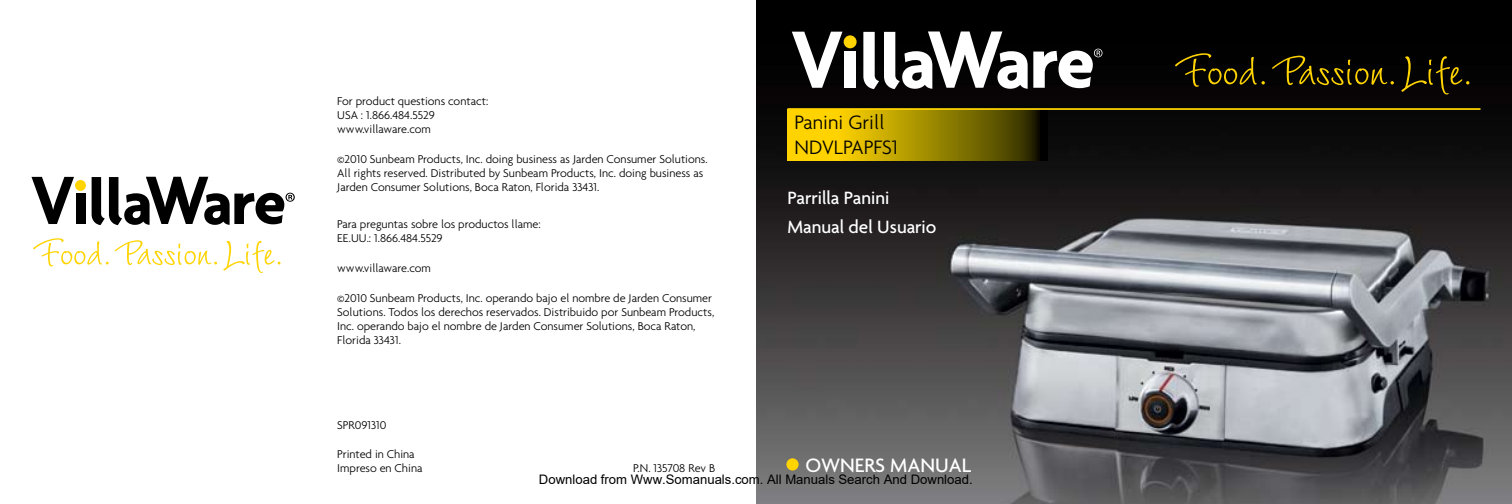
<style>
.page{position:relative;width:1512px;height:504px;background:#fff}
.page>*{position:absolute;margin:0;border:0;box-sizing:border-box;transform-origin:0 0}
.t1{font:300 21px/25.2px "Agenda";color:#000}
.t2{font:500 21px "Agenda";color:#fff}
.t3{font:500 19.25px/28.9px "Agenda";color:#fff}
.t4{font:13.12px "Arial";color:#000}
.t5{font:300 12.25px/14px "Agenda";color:#000}
</style>
<div class="page">
<img style="left:756px;top:0;width:756px;height:504px">
<svg style="left:788px;top:110px;width:259px;height:51px;background:#a48c00"></svg>
<hr style="left:788px;top:108px;width:692px;height:2px;background:#ffd400">
<svg style="left:786px;top:458px;width:13px;height:13px"></svg>
<svg style="left:33px;top:238px;width:76px;height:28px"></svg>
<svg style="left:115px;top:240px;width:102px;height:25px"></svg>
<svg style="left:223px;top:241px;width:58px;height:32px"></svg>
<svg style="left:32px;top:177px;width:42px;height:47px"></svg>
<div style="left:76px;top:194px;width:9px;height:30px;background:#000"></div>
<svg style="left:92px;top:177px;width:203px;height:48px"></svg>
<div style="left:75px;top:180px;width:11px;height:11px;background:#ffd400;border-radius:50%"></div>
<svg style="left:1175px;top:53px;width:90px;height:34px;background:#251f01"></svg>
<svg style="left:1272px;top:56px;width:122px;height:29px;background:#2b2401"></svg>
<svg style="left:1401px;top:56px;width:68px;height:38px;background:#241e02"></svg>
<svg style="left:792px;top:32px;width:50px;height:56px"></svg>
<div style="left:845px;top:51px;width:11px;height:36px;background:#fff"></div>
<div style="left:844px;top:35px;width:13px;height:13px;background:#ffd400;border-radius:50%"></div>
<svg style="left:863px;top:31px;width:239px;height:58px"></svg>
<p class="t5" style="left:337px;top:94px;width:153px">For product questions contact:<br>USA : 1.866.484.5529 www.villaware.com</p>
<p class="t5" style="left:337px;top:151px;width:372px">©2010 Sunbeam Products, Inc. doing business as Jarden Consumer Solutions.<br>All rights reserved. Distributed by Sunbeam Products, Inc. doing business as<br>Jarden Consumer Solutions, Boca Raton, Florida 33431.</p>
<p class="t5" style="left:337px;top:217px;width:205px">Para preguntas sobre los productos llame:<br>EE.UU.: 1.866.484.5529</p>
<p class="t5" style="left:337px;top:261px;width:95px">www.villaware.com</p>
<p class="t5" style="left:337px;top:291px;width:379px">©2010 Sunbeam Products, Inc. operando bajo el nombre de Jarden Consumer Solutions. Todos los derechos reservados. Distribuido por Sunbeam Products, Inc. operando bajo el nombre de Jarden Consumer Solutions, Boca Raton, Florida 33431.</p>
<h1 class="t1" style="left:794px;top:110px;width:105px">Panini Grill<br>NDVLPAPFS1</h1>
<h2 class="t3" style="left:788px;top:183px;width:150px">Parrilla Panini<br>Manual del Usuario</h2>
<p class="t5" style="left:337px;top:417px;width:51px">SPR091310</p>
<p class="t5" style="left:337px;top:447px;width:87px">Printed in China<br>Impreso en China</p>
<h1 class="t2" style="left:805px;top:452px;width:167px">OWNERS MANUAL</h1>
<p class="t5" style="left:633px;top:461px;width:84px">P.N. 135708 Rev B</p>
<p class="t4" style="left:539px;top:472px;width:435px">Download from Www.Somanuals.com. All Manuals Search And Download.</p>
</div>
